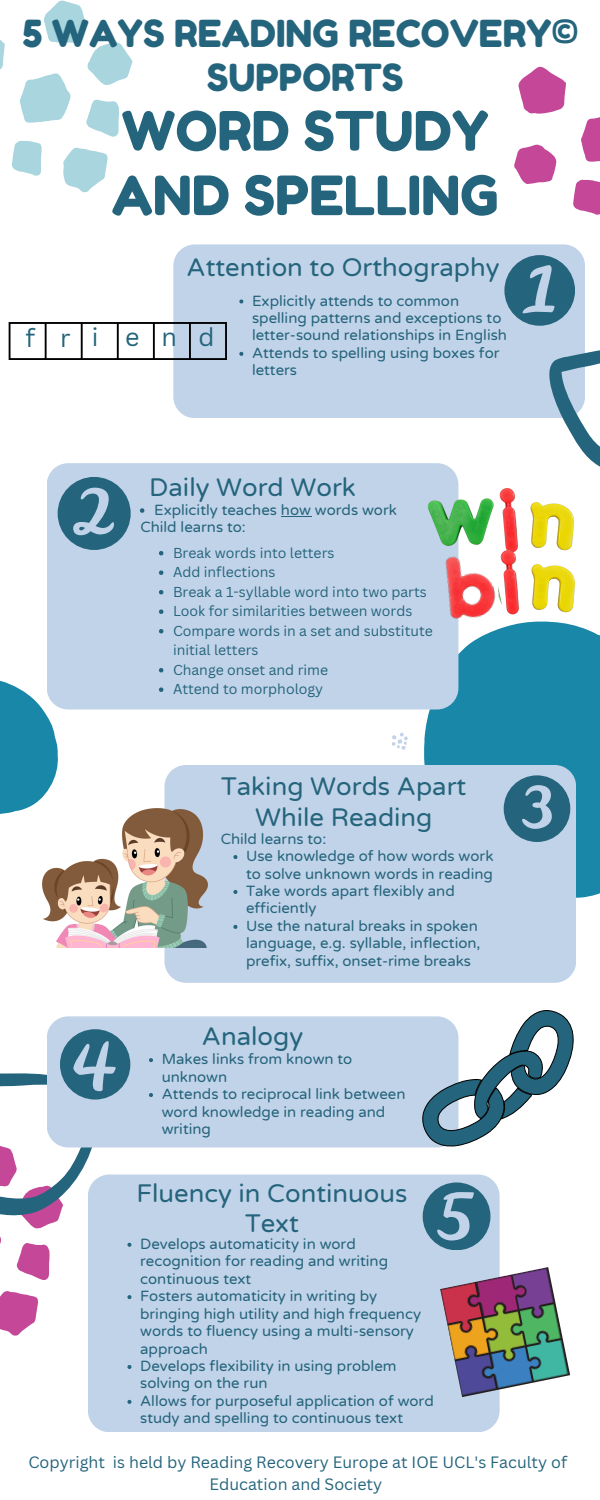
<style>
.page{position:relative;width:600px;height:1500px;background:#fff}
.page>*{position:absolute;margin:0;border:0;box-sizing:border-box;transform-origin:0 0}
.t1{font:54.1px/64.5px "Fredoka One";color:#24647c}
.t2{font:37.2px/44.2px "Fredoka One";color:#24647c;text-align:center}
.t3{font:25.7px/30.8px "Varela Round";color:#24647c;text-align:center}
.t4{font:25px "Canva Sans";color:#24647c}
.t5{font:16px/21.8px "Canva Sans";color:#24647c;text-align:center}
.t6{font:15px/17.5px "Varela Round";color:#24647c}
.t7{font:14px/19.5px "Canva Sans";color:#24647c}
</style>
<div class="page">
<svg style="left:0;top:40px;width:5px;height:30px"></svg>
<svg style="left:12px;top:1px;width:120px;height:191px"></svg>
<div style="left:173px;top:244px;width:412px;height:174px;background:#c1d3e8;border-radius:21px"></div>
<svg style="left:0;top:680px;width:58px;height:134px"></svg>
<div style="left:424px;top:631px;width:176px;height:267px;background:#1987a8"></div>
<div style="left:47px;top:463px;width:411px;height:247px;background:#c1d3e8;border-radius:21px"></div>
<div style="left:164px;top:765px;width:412px;height:218px;background:#c1d3e8;border-radius:21px"></div>
<svg style="left:0;top:1291px;width:38px;height:45px"></svg>
<div style="left:88px;top:1175px;width:412px;height:257px;background:#c1d3e8;border-radius:21px"></div>
<div style="left:47px;top:1016px;width:411px;height:132px;background:#c1d3e8;border-radius:21px"></div>
<svg style="left:549px;top:350px;width:51px;height:102px"></svg>
<svg style="left:392px;top:733px;width:16px;height:17px"></svg>
<svg style="left:140px;top:508px;width:4px;height:5px"></svg>
<hr style="left:281px;top:516px;width:30px;height:1px;background:#24647c">
<svg style="left:149px;top:1058px;width:4px;height:4px"></svg>
<svg style="left:149px;top:1093px;width:4px;height:4px"></svg>
<svg style="left:127px;top:1295px;width:4px;height:4px"></svg>
<svg style="left:127px;top:1365px;width:4px;height:4px"></svg>
<svg style="left:127px;top:1400px;width:4px;height:4px"></svg>
<svg style="left:239px;top:299px;width:4px;height:4px"></svg>
<svg style="left:239px;top:352px;width:4px;height:4px"></svg>
<svg style="left:233px;top:855px;width:4px;height:4px"></svg>
<svg style="left:233px;top:890px;width:4px;height:4px"></svg>
<svg style="left:233px;top:925px;width:4px;height:4px"></svg>
<svg style="left:519px;top:67px;width:47px;height:47px"></svg>
<svg style="left:581px;top:117px;width:19px;height:45px"></svg>
<svg style="left:514px;top:145px;width:43px;height:39px"></svg>
<svg style="left:573px;top:180px;width:27px;height:35px"></svg>
<svg style="left:504px;top:255px;width:71px;height:71px"></svg>
<svg style="left:58px;top:477px;width:72px;height:73px"></svg>
<svg style="left:504px;top:775px;width:66px;height:67px"></svg>
<svg style="left:0;top:1029px;width:131px;height:251px"></svg>
<svg style="left:423px;top:1182px;width:67px;height:68px"></svg>
<img style="left:42px;top:808px;width:165px;height:140px">
<svg style="left:421px;top:1010px;width:153px;height:137px"></svg>
<img style="left:440px;top:1267px;width:130px;height:130px">
<svg style="left:9px;top:322px;width:218px;height:38px"></svg>
<img style="left:427px;top:452px;width:173px;height:75px">
<img style="left:500px;top:514px;width:100px;height:130px">
<img style="left:435px;top:527px;width:70px;height:104px">
<svg style="left:159px;top:551px;width:4px;height:4px"></svg>
<svg style="left:159px;top:570px;width:4px;height:5px"></svg>
<svg style="left:159px;top:590px;width:4px;height:4px"></svg>
<svg style="left:159px;top:609px;width:4px;height:5px"></svg>
<svg style="left:159px;top:629px;width:4px;height:4px"></svg>
<svg style="left:159px;top:668px;width:4px;height:4px"></svg>
<svg style="left:159px;top:687px;width:4px;height:5px"></svg>
<p class="t2" style="left:23px;top:11px;width:557px">5 WAYS READING RECOVERY©<br>SUPPORTS</p>
<h2 class="t1" style="left:112px;top:98px;width:389px">WORD STUDY<br>AND SPELLING</h2>
<p class="t3" style="left:187px;top:253px;width:315px">Attention to Orthography</p>
<p class="t4" style="left:26px;top:320px;width:11px">f</p>
<p class="t4" style="left:60px;top:320px;width:12px">r</p>
<p class="t4" style="left:92px;top:319px;width:8px">i</p>
<p class="t4" style="left:125px;top:319px;width:16px">e</p>
<p class="t4" style="left:161px;top:319px;width:17px">n</p>
<p class="t4" style="left:199px;top:319px;width:18px">d</p>
<p class="t6" style="left:252px;top:292px;width:257px">Explicitly attends to common spelling patterns and exceptions to letter-sound relationships in English</p>
<p class="t6" style="left:252px;top:344px;width:249px">Attends to spelling using boxes for letters</p>
<p class="t3" style="left:149px;top:472px;width:208px">Daily Word Work</p>
<h3 class="t6" style="left:154px;top:502px;width:244px">Explicitly teaches how words work</h3>
<p class="t6" style="left:140px;top:519px;width:107px">Child learns to:</p>
<h3 class="t7" style="left:173px;top:543px;width:163px">Break words into letters</h3>
<p class="t7" style="left:173px;top:562px;width:104px">Add inflections</p>
<h4 class="t7" style="left:173px;top:582px;width:255px">Break a 1-syllable word into two parts</h4>
<p class="t7" style="left:173px;top:601px;width:241px">Look for similarities between words</p>
<p class="t7" style="left:173px;top:621px;width:261px">Compare words in a set and substitute initial letters</p>
<p class="t7" style="left:173px;top:660px;width:157px">Change onset and rime</p>
<p class="t7" style="left:173px;top:679px;width:152px">Attend to morphology</p>
<h1 class="t3" style="left:221px;top:771px;width:247px">Taking Words Apart<br>While Reading</h1>
<p class="t6" style="left:221px;top:830px;width:107px">Child learns to:</p>
<p class="t6" style="left:246px;top:848px;width:249px">Use knowledge of how words work to solve unknown words in reading</p>
<p class="t6" style="left:246px;top:883px;width:210px">Take words apart flexibly and efficiently</p>
<h3 class="t6" style="left:246px;top:917px;width:236px">Use the natural breaks in spoken language, e.g. syllable, inflection, prefix, suffix, onset-rime breaks</h3>
<p class="t3" style="left:202px;top:1022px;width:103px">Analogy</p>
<p class="t6" style="left:162px;top:1051px;width:192px">Makes links from known to unknown</p>
<p class="t6" style="left:162px;top:1086px;width:245px">Attends to reciprocal link between word knowledge in reading and writing</p>
<p class="t3" style="left:137px;top:1178px;width:272px">Fluency in Continuous<br>Text</p>
<p class="t6" style="left:140px;top:1235px;width:250px">Develops automaticity in word recognition for reading and writing continuous text</p>
<p class="t6" style="left:140px;top:1288px;width:282px">Fosters automaticity in writing by bringing high utility and high frequency words to fluency using a multi-sensory approach</p>
<p class="t6" style="left:140px;top:1358px;width:258px">Develops flexibility in using problem solving on the run</p>
<p class="t6" style="left:140px;top:1392px;width:295px">Allows for purposeful application of word study and spelling to continuous text</p>
<p class="t5" style="left:28px;top:1451px;width:540px">Copyright is held by Reading Recovery Europe at IOE UCL's Faculty of<br>Education and Society</p>
</div>
